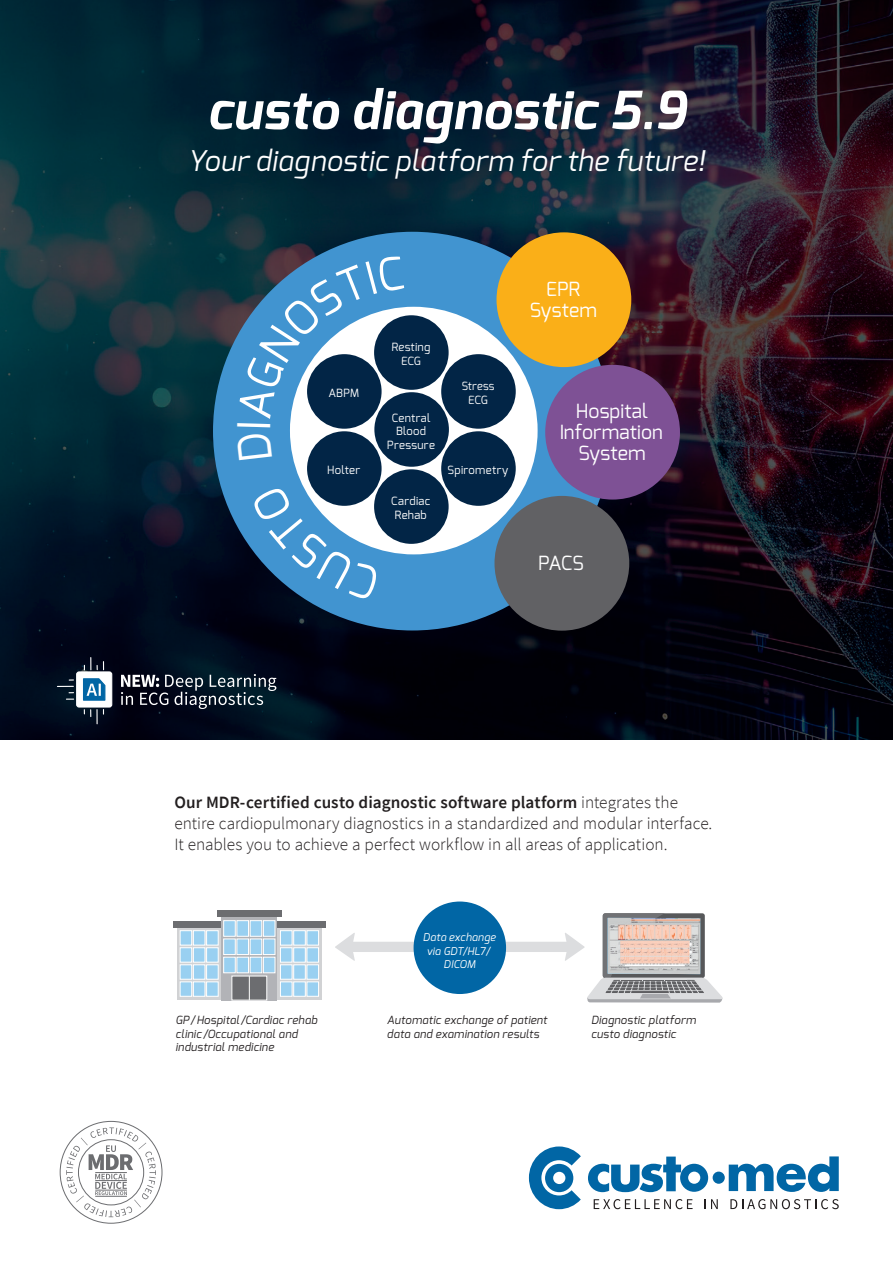
<style>
.page{position:relative;width:893px;height:1263px;background:#fff}
.page>*{position:absolute;margin:0;border:0;box-sizing:border-box;transform-origin:0 0}
.t1{font:italic 700 52.5px "Exo";letter-spacing:.01em;color:#fff}
.t2{font:italic 28.5px "Exo";letter-spacing:.015em;color:#fff}
.t3{font:19.5px "Exo";color:#fff}
.Custo_Überschrift_klein{font:300 17.25px/21px "Source Sans Pro";letter-spacing:-.005em;color:#231f20}
.Custo_Überschrift_klein-2{font:italic 11.25px/13.5px "Exo";letter-spacing:.025em;color:#231f20}
.t4{font:11.25px/13.6px "Exo";letter-spacing:.025em;color:#fff;text-align:center}
.t5{font:italic 11.25px/13.6px "Exo";letter-spacing:.005em;color:#fff;text-align:center}
.t6{font:italic 10.65px/13.5px "Exo";letter-spacing:.015em;color:#fff;text-align:center}
.s1{font-weight:600}
</style>
<div class="page">
<img style="left:0;top:0;width:893px;height:740px">
<svg style="left:66px;top:1127px;width:90px;height:90px"></svg>
<div style="left:713px;top:1171px;width:12px;height:13px;background:#0166a5;border-radius:50%"></div>
<svg style="left:588px;top:1156px;width:120px;height:36px"></svg>
<svg style="left:529px;top:1146px;width:52px;height:63px"></svg>
<svg style="left:729px;top:1156px;width:110px;height:36px"></svg>
<svg style="left:594px;top:1199px;width:99px;height:10px"></svg>
<svg style="left:705px;top:1199px;width:13px;height:10px"></svg>
<svg style="left:730px;top:1199px;width:109px;height:10px"></svg>
<div style="left:414px;top:901px;width:92px;height:93px;background:#0166a5;border-radius:50%"></div>
<svg style="left:277px;top:928px;width:45px;height:72px"></svg>
<svg style="left:177px;top:928px;width:44px;height:72px"></svg>
<div style="left:277px;top:921px;width:48px;height:7px;background:#6c6d70"></div>
<div style="left:173px;top:921px;width:48px;height:7px;background:#6c6d70"></div>
<div style="left:280px;top:930px;width:12px;height:15px;background:#99d0f1;border:1px solid #fff"></div>
<div style="left:180px;top:930px;width:12px;height:15px;background:#99d0f1;border:1px solid #fff"></div>
<div style="left:280px;top:947px;width:12px;height:15px;background:#99d0f1;border:1px solid #fff"></div>
<div style="left:180px;top:947px;width:12px;height:15px;background:#99d0f1;border:1px solid #fff"></div>
<div style="left:280px;top:964px;width:12px;height:15px;background:#99d0f1;border:1px solid #fff"></div>
<div style="left:180px;top:964px;width:12px;height:15px;background:#99d0f1;border:1px solid #fff"></div>
<div style="left:280px;top:982px;width:12px;height:14px;background:#99d0f1;border:1px solid #fff"></div>
<div style="left:180px;top:982px;width:12px;height:14px;background:#99d0f1;border:1px solid #fff"></div>
<div style="left:293px;top:930px;width:12px;height:15px;background:#99d0f1;border:1px solid #fff"></div>
<div style="left:193px;top:930px;width:12px;height:15px;background:#99d0f1;border:1px solid #fff"></div>
<div style="left:293px;top:947px;width:12px;height:15px;background:#99d0f1;border:1px solid #fff"></div>
<div style="left:193px;top:947px;width:12px;height:15px;background:#99d0f1;border:1px solid #fff"></div>
<div style="left:293px;top:964px;width:12px;height:15px;background:#99d0f1;border:1px solid #fff"></div>
<div style="left:193px;top:964px;width:12px;height:15px;background:#99d0f1;border:1px solid #fff"></div>
<div style="left:293px;top:982px;width:12px;height:14px;background:#99d0f1;border:1px solid #fff"></div>
<div style="left:193px;top:982px;width:12px;height:14px;background:#99d0f1;border:1px solid #fff"></div>
<div style="left:307px;top:930px;width:12px;height:15px;background:#99d0f1;border:1px solid #fff"></div>
<div style="left:206px;top:930px;width:12px;height:15px;background:#99d0f1;border:1px solid #fff"></div>
<div style="left:307px;top:947px;width:12px;height:15px;background:#99d0f1;border:1px solid #fff"></div>
<div style="left:206px;top:947px;width:12px;height:15px;background:#99d0f1;border:1px solid #fff"></div>
<div style="left:307px;top:964px;width:12px;height:15px;background:#99d0f1;border:1px solid #fff"></div>
<div style="left:206px;top:964px;width:12px;height:15px;background:#99d0f1;border:1px solid #fff"></div>
<div style="left:307px;top:982px;width:12px;height:14px;background:#99d0f1;border:1px solid #fff"></div>
<div style="left:206px;top:982px;width:12px;height:14px;background:#99d0f1;border:1px solid #fff"></div>
<svg style="left:221px;top:916px;width:56px;height:84px;background:#bcbdc0"></svg>
<div style="left:217px;top:909px;width:65px;height:7px;background:#6c6d70"></div>
<div style="left:232px;top:976px;width:35px;height:24px;background:#6c6d70"></div>
<div style="left:223px;top:957px;width:12px;height:16px;background:#99d0f1;border:1px solid #fff"></div>
<div style="left:237px;top:957px;width:12px;height:16px;background:#99d0f1;border:1px solid #fff"></div>
<div style="left:250px;top:957px;width:12px;height:16px;background:#99d0f1;border:1px solid #fff"></div>
<div style="left:263px;top:957px;width:12px;height:16px;background:#99d0f1;border:1px solid #fff"></div>
<div style="left:223px;top:939px;width:12px;height:16px;background:#99d0f1;border:1px solid #fff"></div>
<div style="left:237px;top:939px;width:12px;height:16px;background:#99d0f1;border:1px solid #fff"></div>
<div style="left:250px;top:939px;width:12px;height:16px;background:#99d0f1;border:1px solid #fff"></div>
<div style="left:263px;top:939px;width:12px;height:16px;background:#99d0f1;border:1px solid #fff"></div>
<div style="left:223px;top:920px;width:12px;height:16px;background:#99d0f1;border:1px solid #fff"></div>
<div style="left:237px;top:920px;width:12px;height:16px;background:#99d0f1;border:1px solid #fff"></div>
<div style="left:250px;top:920px;width:12px;height:16px;background:#99d0f1;border:1px solid #fff"></div>
<div style="left:263px;top:920px;width:12px;height:16px;background:#99d0f1;border:1px solid #fff"></div>
<svg style="left:249px;top:976px;width:1px;height:24px"></svg>
<svg style="left:335px;top:909px;width:388px;height:94px"></svg>
<img style="left:608px;top:918px;width:92px;height:56px">
<div style="left:213px;top:232px;width:399px;height:398px;background:#4194d0;border-radius:50%"></div>
<div style="left:290px;top:307px;width:248px;height:247px;background:#fff;border-radius:50%"></div>
<div style="left:374px;top:469px;width:75px;height:75px;background:#022546;border-radius:50%"></div>
<div style="left:307px;top:431px;width:75px;height:75px;background:#022546;border-radius:50%"></div>
<div style="left:441px;top:431px;width:75px;height:75px;background:#022546;border-radius:50%"></div>
<div style="left:441px;top:354px;width:75px;height:75px;background:#022546;border-radius:50%"></div>
<div style="left:374px;top:315px;width:75px;height:75px;background:#022546;border-radius:50%"></div>
<div style="left:374px;top:392px;width:75px;height:75px;background:#022546;border-radius:50%"></div>
<div style="left:496px;top:232px;width:135px;height:135px;background:#faaf18;border-radius:50%"></div>
<div style="left:545px;top:365px;width:135px;height:135px;background:#7e5195;border-radius:50%"></div>
<div style="left:494px;top:496px;width:135px;height:135px;background:#616164;border-radius:50%"></div>
<svg style="left:121px;top:674px;width:155px;height:35px;background:#35404d"></svg>
<div style="left:77px;top:672px;width:35px;height:35px;background:#fff;border-radius:2px"></div>
<div style="left:76px;top:671px;width:36px;height:36px;border:1px solid #fff;border-radius:2px"></div>
<svg style="left:84px;top:657px;width:7px;height:13px"></svg>
<svg style="left:97px;top:662px;width:7px;height:8px"></svg>
<svg style="left:57px;top:679px;width:17px;height:14px"></svg>
<svg style="left:84px;top:709px;width:20px;height:15px"></svg>
<svg style="left:83px;top:678px;width:23px;height:23px"></svg>
<svg style="left:251px;top:485px;width:128px;height:116px"></svg>
<svg style="left:237px;top:256px;width:167px;height:171px"></svg>
<p class="t1" style="left:207px;top:77px;width:481px">custo diagnostic 5.9</p>
<p class="t2" style="left:188px;top:143px;width:518px">Your diagnostic platform for the future!</p>
<p class="t5" style="left:391px;top:340px;width:40px">Resting</p>
<p class="t5" style="left:401px;top:354px;width:21px">ECG</p>
<p class="t4" style="left:328px;top:386px;width:32px">ABPM</p>
<p class="t5" style="left:462px;top:379px;width:36px">Stress<br>ECG</p>
<p class="t4" style="left:387px;top:411px;width:49px">Central<br>Blood<br>Pressure</p>
<p class="t4" style="left:327px;top:463px;width:35px">Holter</p>
<p class="t4" style="left:448px;top:463px;width:62px">Spirometry</p>
<p class="t4" style="left:391px;top:494px;width:41px">Cardiac</p>
<p class="t4" style="left:395px;top:508px;width:33px">Rehab</p>
<p class="t3" style="left:546px;top:277px;width:36px">EPR</p>
<p class="t3" style="left:530px;top:298px;width:69px">System</p>
<p class="t3" style="left:576px;top:399px;width:73px">Hospital</p>
<p class="t3" style="left:560px;top:420px;width:105px">Information</p>
<p class="t3" style="left:578px;top:441px;width:69px">System</p>
<p class="t3" style="left:539px;top:551px;width:47px">PACS</p>
<p class="Custo_Überschrift_klein" style="left:174px;top:792px;width:540px"><span class="s1">Our MDR-certified custo diagnostic software platform</span> integrates the entire cardiopulmonary diagnostics in a standardized and modular interface.<br>It enables you to achieve a perfect workflow in all areas of application.</p>
<p class="Custo_Überschrift_klein-2" style="left:175px;top:1013px;width:143px">GP/Hospital/Cardiac rehab clinic/Occupational and industrial medicine</p>
<p class="t6" style="left:423px;top:930px;width:75px">Data exchange via GDT/HL7/<br>DICOM</p>
<p class="Custo_Überschrift_klein-2" style="left:387px;top:1013px;width:162px">Automatic exchange of patient data and examination results</p>
<p class="Custo_Überschrift_klein-2" style="left:591px;top:1013px;width:106px">Diagnostic platform custo diagnostic</p>
</div>
